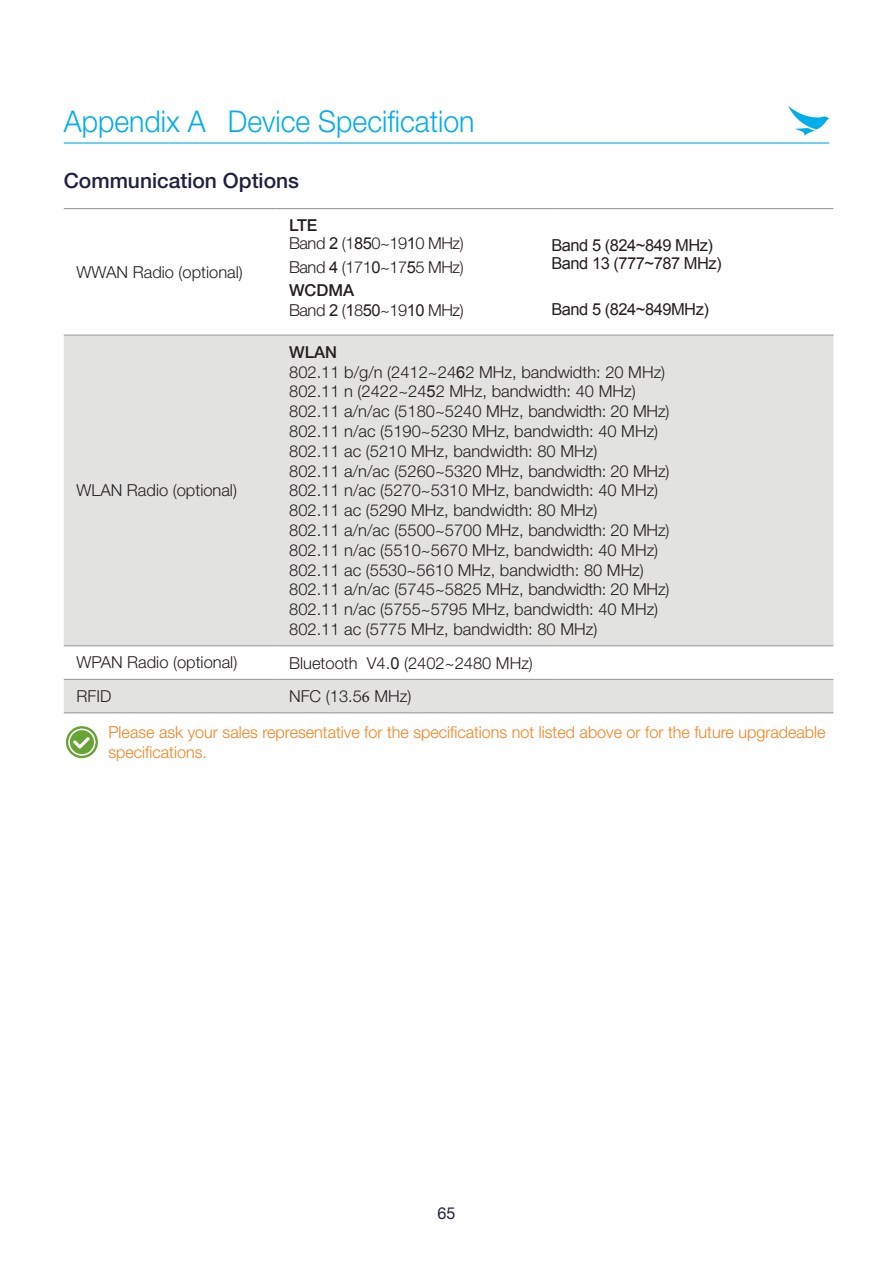
<style>
.page{position:relative;width:893px;height:1263px;background:#fff}
.page>*{position:absolute;margin:0;border:0;box-sizing:border-box;transform-origin:0 0}
.t1{font:300 30px "Helvetica Neue";color:#00aee9;scale:.95 1}
.t2{font:500 21px "Helvetica Neue";color:#1f2041}
.t3{font:300 16.5px/19.8px "Helvetica Neue";color:#231f20}
.t4{font:300 16.5px/36.2px "Helvetica Neue";color:#f58220}
.t5{font:300 16.5px/17.5px "Helvetica Neue";letter-spacing:-.03em;color:#231f20}
.t6{font:16.5px/17.7px "Arial";letter-spacing:-.03em;color:#231f20}
.t7{font:16.5px "Helvetica Neue";color:#1f2041}
.s1{font-weight:500}
.s2{font-family:"Arial";font-weight:400}
.s3{color:#231f20}
.s4{font-family:"Minion Pro";font-weight:400;color:#231f20}
</style>
<div class="page">
<hr style="left:64px;top:142px;width:765px;height:2px;background:#00aee9">
<svg style="left:788px;top:106px;width:41px;height:30px"></svg>
<svg style="left:64px;top:336px;width:769px;height:376px;fill:#e2e2e1"></svg>
<hr style="left:64px;top:335px;width:212px;height:1px;background:#939598">
<hr style="left:64px;top:208px;width:212px;height:1px;background:#939598">
<hr style="left:64px;top:712px;width:212px;height:1px;background:#939598">
<hr style="left:276px;top:712px;width:279px;height:1px;background:#939598">
<hr style="left:555px;top:712px;width:278px;height:1px;background:#939598">
<hr style="left:276px;top:335px;width:279px;height:1px;background:#939598">
<hr style="left:555px;top:335px;width:278px;height:1px;background:#939598">
<hr style="left:276px;top:208px;width:279px;height:1px;background:#939598">
<hr style="left:555px;top:208px;width:278px;height:1px;background:#939598">
<hr style="left:64px;top:645px;width:212px;height:1px;background:#939598">
<hr style="left:276px;top:645px;width:279px;height:1px;background:#939598">
<hr style="left:555px;top:645px;width:278px;height:1px;background:#939598">
<hr style="left:64px;top:679px;width:212px;height:1px;background:#939598">
<hr style="left:276px;top:679px;width:279px;height:1px;background:#939598">
<hr style="left:555px;top:679px;width:278px;height:1px;background:#939598">
<svg style="left:66px;top:726px;width:32px;height:32px"></svg>
<svg style="left:68px;top:728px;width:28px;height:28px"></svg>
<h1 class="t1" style="left:64px;top:103px;width:434px">Appendix A Device Specification</h1>
<p class="t2" style="left:64px;top:168px;width:237px">Communication Options</p>
<p class="t3" style="left:77px;top:262px;width:168px">WWAN Radio (optional)</p>
<p class="t5" style="left:289px;top:216px;width:176px"><span class="s1">LTE<br></span>Band <span class="s2">2</span> (1<span class="s2">85</span>0~19<span class="s2">1</span>0 MHz)</p>
<p class="t5" style="left:289px;top:254px;width:176px;line-height:23.9px">Band <span class="s2">4</span> (171<span class="s2">0</span>~17<span class="s2">5</span>5 MHz)<br><span class="s1">WCDMA</span></p>
<p class="t5" style="left:289px;top:301px;width:176px">Band <span class="s2">2</span> (<span class="s2">1</span>8<span class="s2">50</span>~19<span class="s2">10</span> MHz)</p>
<p class="t6" style="left:551px;top:237px;width:172px">Band 5 (824~849 MHz)<br>Band 13 (777~787 MHz)</p>
<p class="t6" style="left:551px;top:301px;width:159px">Band 5 (824~849MHz)</p>
<p class="t3" style="left:77px;top:480px;width:162px">WLAN Radio (optional)</p>
<p class="t3" style="left:289px;top:342px;width:382px"><span class="s1">WLAN<br></span>802.11 b/g/n (2412~24<span class="s2">6</span>2 MHz, bandwidth: 20 MHz)<br>802.11 n (2422~24<span class="s2">5</span>2 MHz, bandwidth: 40 MHz)<br>802.11 a/n/ac (5180~5240 MHz, bandwidth: 20 MHz)<br>802.11 n/ac (5190~5230 MHz, bandwidth: 40 MHz)<br>802.11 ac (5210 MHz, bandwidth: 80 MHz)<br>802.11 a/n/ac (5260~5320 MHz, bandwidth: 20 MHz)<br>802.11 n/ac (5270~5310 MHz, bandwidth: 40 MHz)<br>802.11 ac (5290 MHz, bandwidth: 80 MHz)<br>802.11 a/n/ac (5500~5700 MHz, bandwidth: 20 MHz)<br>802.11 n/ac (5510~5670 MHz, bandwidth: 40 MHz)<br>802.11 ac (5530~5610 MHz, bandwidth: 80 MHz)<br>802.11 a/n/ac (5745~5825 MHz, bandwidth: 20 MHz)<br>802.11 n/ac (5755~5795 MHz, bandwidth: 40 MHz)<br>802.11 ac (5775 MHz, bandwidth: 80 MHz)</p>
<p class="t3" style="left:77px;top:652px;width:162px">WPAN Radio (optional)</p>
<p class="t3" style="left:289px;top:652px;width:245px">Bluetooth V4.<span class="s2">0</span> (2402~2480 MHz)</p>
<p class="t3" style="left:77px;top:686px;width:36px">RFID</p>
<p class="t4" style="left:108px;top:678px;width:719px;text-indent:181px"><span class="s3">NFC (13.5</span><span class="s4">6</span> <span class="s3">MHz)<br></span>Please ask your sales representative for the specifications not listed above or for the future upgradeable</p>
<p class="t4" style="left:108px;top:734px;width:100px">specifications.</p>
<p class="t7" style="left:437px;top:1203px;width:19px">65</p>
</div>
